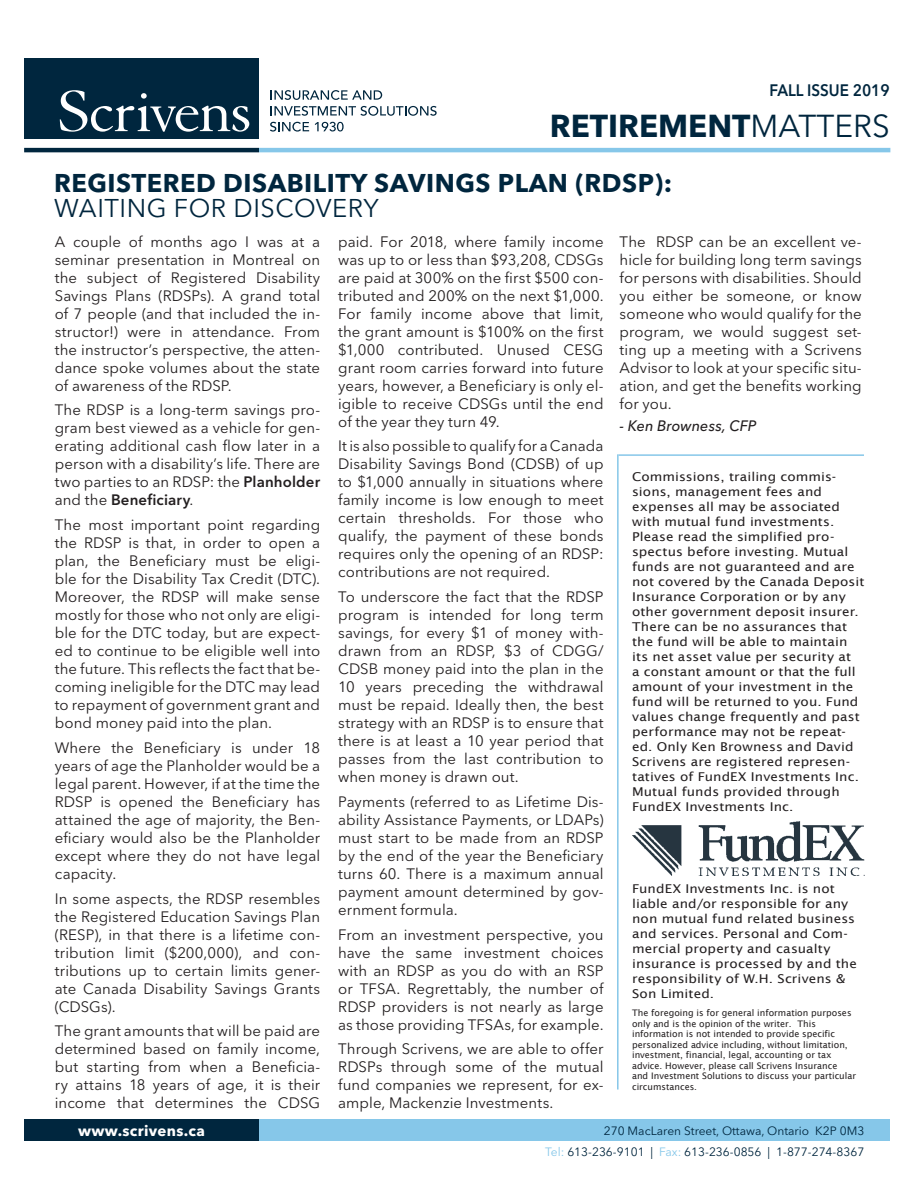
<style>
.page{position:relative;width:918px;height:1188px;background:#fff}
.page>*{position:absolute;margin:0;border:0;box-sizing:border-box;transform-origin:0 0}
.t1{font:700 31.5px "Avenir Next LT Pro";color:#00263e}
.t2{font:700 25.5px "Avenir Next LT Pro";letter-spacing:.02em;color:#00263e}
.t3{font:25.5px "Avenir Next LT Pro";letter-spacing:.02em;color:#00263e}
.t4{font:600 16.5px "Avenir Next LT Pro";color:#00263e;scale:.92 1}
.t5{font:15px/18px "Avenir Next LT Pro";letter-spacing:.005em;color:#231f20;text-align:justify}
.t6{font:italic 500 15px "Avenir Next LT Pro";letter-spacing:.005em;color:#231f20}
.t7{font:700 15px "Avenir Next LT Pro";letter-spacing:.02em;color:#fff}
.t8{font:12.15px/15px "Lucida Sans";letter-spacing:.01em;color:#231f20;scale:1.11 1}
.t9{font:12px "Avenir Next LT Pro";color:#00263e}
.t10{font:9px/10.5px "Lucida Sans";color:#231f20}
.s1{font-weight:400}
.s2{font-weight:600}
.s3{color:#86c7e9}
</style>
<div class="page">
<hr style="left:24px;top:148px;width:235px;height:4px;background:#00263e">
<hr style="left:259px;top:148px;width:631px;height:4px;background:#86c7e9">
<img style="left:632px;top:821px;width:233px;height:54px">
<div style="left:259px;top:1119px;width:631px;height:22px;background:#86c7e9"></div>
<div style="left:24px;top:1119px;width:235px;height:22px;background:#00263e"></div>
<hr style="left:617px;top:454px;width:2px;height:636px;background:#86c7e9">
<div style="left:24px;top:58px;width:235px;height:81px;background:#00263e"></div>
<svg style="left:271px;top:90px;width:111px;height:10px"></svg>
<svg style="left:271px;top:106px;width:166px;height:10px"></svg>
<svg style="left:270px;top:122px;width:39px;height:10px"></svg>
<svg style="left:315px;top:122px;width:29px;height:9px"></svg>
<svg style="left:60px;top:90px;width:189px;height:42px"></svg>
<hr style="left:619px;top:454px;width:245px;height:2px;background:#86c7e9">
<p class="t4" style="left:770px;top:80px;width:132px">FALL ISSUE 2019</p>
<p class="t1" style="left:550px;top:107px;width:341px">RETIREMENT<span class="s1">MATTERS</span></p>
<p class="t2" style="left:54px;top:167px;width:620px">REGISTERED DISABILITY SAVINGS PLAN (RDSP):</p>
<p class="t3" style="left:54px;top:193px;width:326px">WAITING FOR DISCOVERY</p>
<p class="t5" style="left:620px;top:232px;width:244px">The RDSP can be an excellent ve&shy;hicle for building long term savings for persons with disabilities. Should you either be someone, or know someone who would qualify for the program, we would suggest set&shy;ting up a meeting with a Scrivens Advisor to look at your specific situ&shy;ation, and get the benefits working for you.</p>
<p class="t6" style="left:620px;top:413px;width:138px">- Ken Browness, CFP</p>
<p class="t5" style="left:55px;top:232px;width:267px">A couple of months ago I was at a seminar presentation in Montreal on the subject of Registered Disability Savings Plans (RDSPs). A grand total of 7 people (and that included the in&shy;structor!) were in attendance. From the instructor’s perspective, the atten&shy;dance spoke volumes about the state of awareness of the RDSP.</p>
<p class="t5" style="left:55px;top:401px;width:267px">The RDSP is a long-term savings pro&shy;gram best viewed as a vehicle for gen&shy;erating additional cash flow later in a person with a disability’s life. There are two parties to an RDSP: the <span class="s2">Planholder </span>and the <span class="s2">Beneficiary</span>.</p>
<p class="t5" style="left:55px;top:516px;width:267px">The most important point regarding the RDSP is that, in order to open a plan, the Beneficiary must be eligi&shy;ble for the Disability Tax Credit (DTC).<br>Moreover, the RDSP will make sense mostly for those who not only are eligi&shy;ble for the DTC today, but are expect&shy;ed to continue to be eligible well into the future. This reflects the fact that be&shy;coming ineligible for the DTC may lead to repayment of government grant and bond money paid into the plan.</p>
<p class="t5" style="left:55px;top:739px;width:267px">Where the Beneficiary is under 18 years of age the Planholder would be a legal parent. However, if at the time the RDSP is opened the Beneficiary has attained the age of majority, the Ben&shy;eficiary would also be the Planholder except where they do not have legal capacity.</p>
<p class="t5" style="left:55px;top:889px;width:267px">In some aspects, the RDSP resembles the Registered Education Savings Plan (RESP), in that there is a lifetime con&shy;tribution limit ($200,000), and con&shy;tributions up to certain limits gener&shy;ate Canada Disability Savings Grants (CDSGs).</p>
<p class="t5" style="left:55px;top:1022px;width:267px">The grant amounts that will be paid are determined based on family income, but starting from when a Beneficia&shy;ry attains 18 years of age, it is their income that determines the CDSG</p>
<p class="t5" style="left:338px;top:232px;width:267px">paid. For 2018, where family income was up to or less than $93,208, CDSGs are paid at 300% on the first $500 con&shy;tributed and 200% on the next $1,000.<br>For family income above that limit, the grant amount is $100% on the first $1,000 contributed. Unused CESG grant room carries forward into future years, however, a Beneficiary is only el&shy;igible to receive CDSGs until the end of the year they turn 49.</p>
<p class="t5" style="left:338px;top:437px;width:267px">It is also possible to qualify for a Canada Disability Savings Bond (CDSB) of up to $1,000 annually in situations where family income is low enough to meet certain thresholds. For those who qualify, the payment of these bonds requires only the opening of an RDSP: contributions are not required.</p>
<p class="t5" style="left:338px;top:588px;width:267px">To underscore the fact that the RDSP program is intended for long term savings, for every $1 of money with&shy;drawn from an RDSP, $3 of CDGG/ CDSB money paid into the plan in the 10 years preceding the withdrawal must be repaid. Ideally then, the best strategy with an RDSP is to ensure that there is at least a 10 year period that passes from the last contribution to when money is drawn out.</p>
<p class="t5" style="left:338px;top:793px;width:267px">Payments (referred to as Lifetime Dis&shy;ability Assistance Payments, or LDAPs) must start to be made from an RDSP by the end of the year the Beneficiary turns 60. There is a maximum annual payment amount determined by gov&shy;ernment formula.</p>
<p class="t5" style="left:338px;top:925px;width:267px">From an investment perspective, you have the same investment choices with an RDSP as you do with an RSP or TFSA. Regrettably, the number of RDSP providers is not nearly as large as those providing TFSAs, for example.</p>
<p class="t5" style="left:338px;top:1040px;width:267px">Through Scrivens, we are able to offer RDSPs through some of the mutual fund companies we represent, for ex&shy;ample, Mackenzie Investments.</p>
<p class="t8" style="left:632px;top:469px;width:211px">Commissions, trailing commis&shy;sions, management fees and expenses all may be associated with mutual fund investments.<br>Please read the simplified pro&shy;spectus before investing. Mutual funds are not guaranteed and are not covered by the Canada Deposit<br>Insurance Corporation or by any other government deposit insurer.<br>There can be no assurances that the fund will be able to maintain its net asset value per security at<br>a constant amount or that the full amount of your investment in the fund will be returned to you. Fund values change frequently and past performance may not be repeat&shy;ed. Only Ken Browness and David<br>Scrivens are registered represen&shy;tatives of FundEX Investments Inc.<br>Mutual funds provided through<br>FundEX Investments Inc.</p>
<p class="t8" style="left:632px;top:881px;width:204px">FundEX Investments Inc. is not liable and/or responsible for any non mutual fund related business and services. Personal and Com&shy;mercial property and casualty insurance is processed by and the responsibility of W.H. Scrivens &amp;<br>Son Limited.</p>
<p class="t10" style="left:632px;top:1008px;width:226px">The foregoing is for general information purposes only and is the opinion of the writer. This information is not intended to provide specific personalized advice including, without limitation, investment, financial, legal, accounting or tax advice. However, please call Scrivens Insurance<br>and Investment Solutions to discuss your particular circumstances.</p>
<p class="t9" style="left:604px;top:1124px;width:262px">270 MacLaren Street, Ottawa, Ontario K2P 0M3</p>
<p class="t9" style="left:545px;top:1145px;width:321px"><span class="s3">Tel:</span> 613-236-9101 | <span class="s3">Fax:</span> 613-236-0856 | 1-877-274-8367</p>
<p class="t7" style="left:78px;top:1122px;width:128px">www.scrivens.ca</p>
</div>
